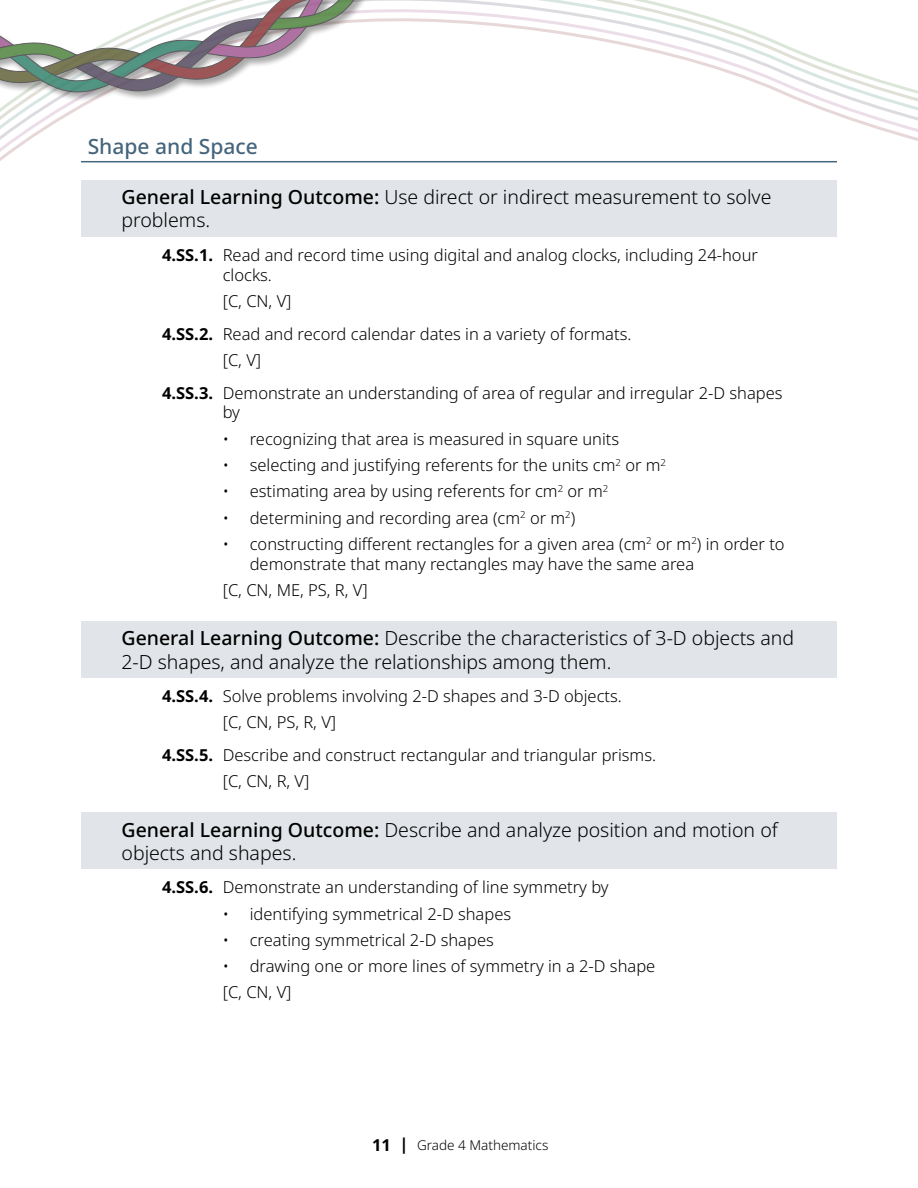
<style>
.page{position:relative;width:918px;height:1188px;background:#fff}
.page>*{position:absolute;margin:0;border:0;box-sizing:border-box;transform-origin:0 0}
.Header_Outcomes{font:500 21px "Noto Sans";color:#45657d}
.GLO{font:300 19.5px/23.4px "Noto Sans";color:#000}
.Learning_Outcome{font:300 16.5px/19.8px "Noto Sans";color:#000}
.Learning_Outcome_End{font:300 16.5px "Noto Sans";color:#000}
.t1{font:300 13.5px "Noto Sans";color:#000}
.s1{font-weight:500}
.s2{font-weight:700}
.s3{font-weight:700;font-size:16.5px}
</style>
<div class="page">
<svg style="left:0;top:0;width:918px;height:163px"></svg>
<div style="left:0;top:0;width:515px;height:102px;background:#000;opacity:.4"></div>
<svg style="left:0;top:0;width:407px;height:96px"></svg>
<hr style="left:81px;top:161px;width:756px;height:1px;background:#45657d">
<div style="left:81px;top:180px;width:756px;height:56px;background:#e1e4e8"></div>
<div style="left:81px;top:621px;width:756px;height:57px;background:#e1e4e8"></div>
<div style="left:81px;top:813px;width:756px;height:56px;background:#e1e4e8"></div>
<h3 class="Header_Outcomes" style="left:88px;top:132px;width:172px">Shape and Space</h3>
<h4 class="GLO" style="left:122px;top:186px;width:652px"><span class="s1">General Learning Outcome:</span> Use direct or indirect measurement to solve problems.</h4>
<p class="Learning_Outcome" style="left:223px;top:245px;width:537px;text-indent:-61px"><span class="s2">4.SS.1.</span> Read and record time using digital and analog clocks, including 24-hour clocks.</p>
<p class="Learning_Outcome_End" style="left:223px;top:289px;width:70px">[C, CN, V]</p>
<p class="Learning_Outcome" style="left:162px;top:324px;width:471px"><span class="s2">4.SS.2.</span> Read and record calendar dates in a variety of formats.</p>
<p class="Learning_Outcome_End" style="left:223px;top:348px;width:40px">[C, V]</p>
<p class="Learning_Outcome" style="left:223px;top:383px;width:561px;text-indent:-61px"><span class="s2">4.SS.3.</span> Demonstrate an understanding of area of regular and irregular 2-D shapes by</p>
<p class="Learning_Outcome" style="left:223px;top:429px;width:398px">• recognizing that area is measured in square units</p>
<p class="Learning_Outcome" style="left:223px;top:456px;width:445px">• selecting and justifying referents for the units cm<sup>2</sup> or m<sup>2</sup></p>
<p class="Learning_Outcome" style="left:223px;top:482px;width:387px">• estimating area by using referents for cm<sup>2</sup> or m<sup>2</sup></p>
<p class="Learning_Outcome" style="left:223px;top:508px;width:354px">• determining and recording area (cm<sup>2</sup> or m<sup>2</sup>)</p>
<p class="Learning_Outcome" style="left:250px;top:534px;width:536px;text-indent:-27px">• constructing different rectangles for a given area (cm<sup>2</sup> or m<sup>2</sup>) in order to demonstrate that many rectangles may have the same area</p>
<p class="Learning_Outcome_End" style="left:223px;top:578px;width:147px">[C, CN, ME, PS, R, V]</p>
<h4 class="GLO" style="left:122px;top:627px;width:674px"><span class="s1">General Learning Outcome:</span> Describe the characteristics of 3-D objects and<br>2-D shapes, and analyze the relationships among them.</h4>
<p class="Learning_Outcome" style="left:162px;top:686px;width:461px"><span class="s2">4.SS.4.</span> Solve problems involving 2-D shapes and 3-D objects.</p>
<p class="Learning_Outcome_End" style="left:223px;top:711px;width:115px">[C, CN, PS, R, V]</p>
<p class="Learning_Outcome" style="left:162px;top:746px;width:496px"><span class="s2">4.SS.5.</span> Describe and construct rectangular and triangular prisms.</p>
<p class="Learning_Outcome_End" style="left:223px;top:770px;width:88px">[C, CN, R, V]</p>
<h4 class="GLO" style="left:122px;top:818px;width:658px"><span class="s1">General Learning Outcome:</span> Describe and analyze position and motion of objects and shapes.</h4>
<p class="Learning_Outcome" style="left:162px;top:878px;width:448px"><span class="s2">4.SS.6.</span> Demonstrate an understanding of line symmetry by</p>
<p class="Learning_Outcome" style="left:223px;top:904px;width:290px">• identifying symmetrical 2-D shapes</p>
<p class="Learning_Outcome" style="left:223px;top:930px;width:273px">• creating symmetrical 2-D shapes</p>
<p class="Learning_Outcome" style="left:223px;top:957px;width:434px">• drawing one or more lines of symmetry in a 2-D shape</p>
<p class="Learning_Outcome_End" style="left:223px;top:981px;width:70px">[C, CN, V]</p>
<p class="t1" style="left:372px;top:1135px;width:178px"><span class="s3">11 |</span> Grade 4 Mathematics</p>
</div>
